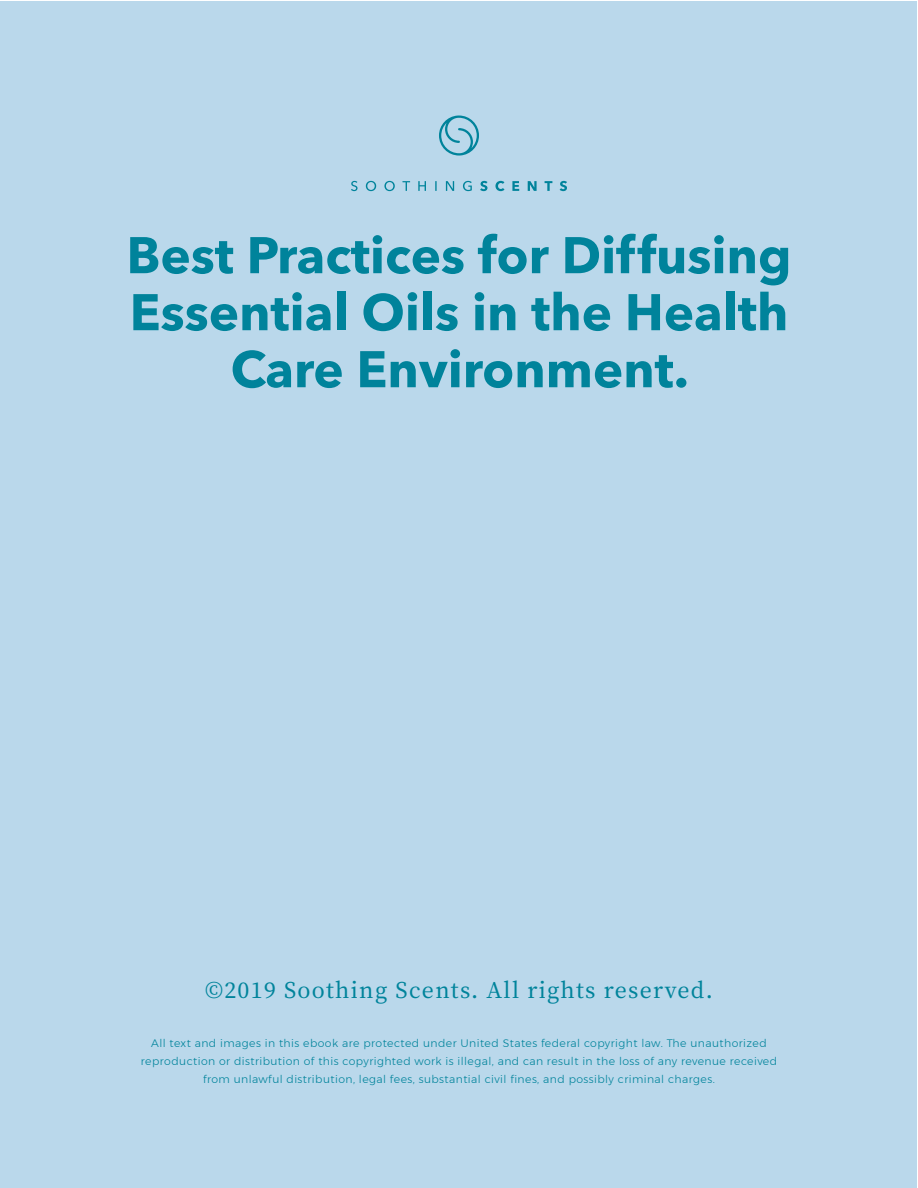
<style>
.page{position:relative;width:918px;height:1188px;background:#fff}
.page>*{position:absolute;margin:0;border:0;box-sizing:border-box;transform-origin:0 0}
.t1{font:700 51px/57px "Avenir Next LT Pro";color:#00839b;text-align:center}
.t2{font:500 21.75px "Noto Serif SC";letter-spacing:.06em;color:#00839b}
.t3{font:300 10.8px/18.1px "Montserrat";letter-spacing:.04em;color:#00839b;text-align:center}
</style>
<div class="page">
<div style="left:1px;top:1px;width:916px;height:1186px;background:#bad8eb"></div>
<svg style="left:439px;top:115px;width:40px;height:41px"></svg>
<svg style="left:351px;top:181px;width:7px;height:10px"></svg>
<svg style="left:366px;top:181px;width:10px;height:10px"></svg>
<svg style="left:384px;top:181px;width:11px;height:10px"></svg>
<svg style="left:402px;top:181px;width:8px;height:10px"></svg>
<svg style="left:418px;top:181px;width:8px;height:10px"></svg>
<svg style="left:435px;top:181px;width:2px;height:10px"></svg>
<svg style="left:446px;top:181px;width:8px;height:10px"></svg>
<svg style="left:463px;top:181px;width:9px;height:10px"></svg>
<svg style="left:480px;top:181px;width:7px;height:10px"></svg>
<svg style="left:495px;top:181px;width:9px;height:10px"></svg>
<svg style="left:512px;top:181px;width:7px;height:10px"></svg>
<svg style="left:528px;top:181px;width:9px;height:10px"></svg>
<svg style="left:545px;top:181px;width:7px;height:10px"></svg>
<svg style="left:560px;top:181px;width:7px;height:10px"></svg>
<h1 class="t1" style="left:126px;top:226px;width:667px">Best Practices for Dif fusing<br>Essential Oils in the Health<br>Care Environment.</h1>
<h2 class="t2" style="left:205px;top:978px;width:509px">©2019 Soothing Scents. All rights reserved.</h2>
<p class="t3" style="left:141px;top:1034px;width:638px">All text and images in this ebook are protected under United States federal copyright law. The unauthorized reproduction or distribution of this copyrighted work is illegal, and can result in the loss of any revenue received from unlawful distribution, legal fees, substantial civil fines, and possibly criminal charges.</p>
</div>
